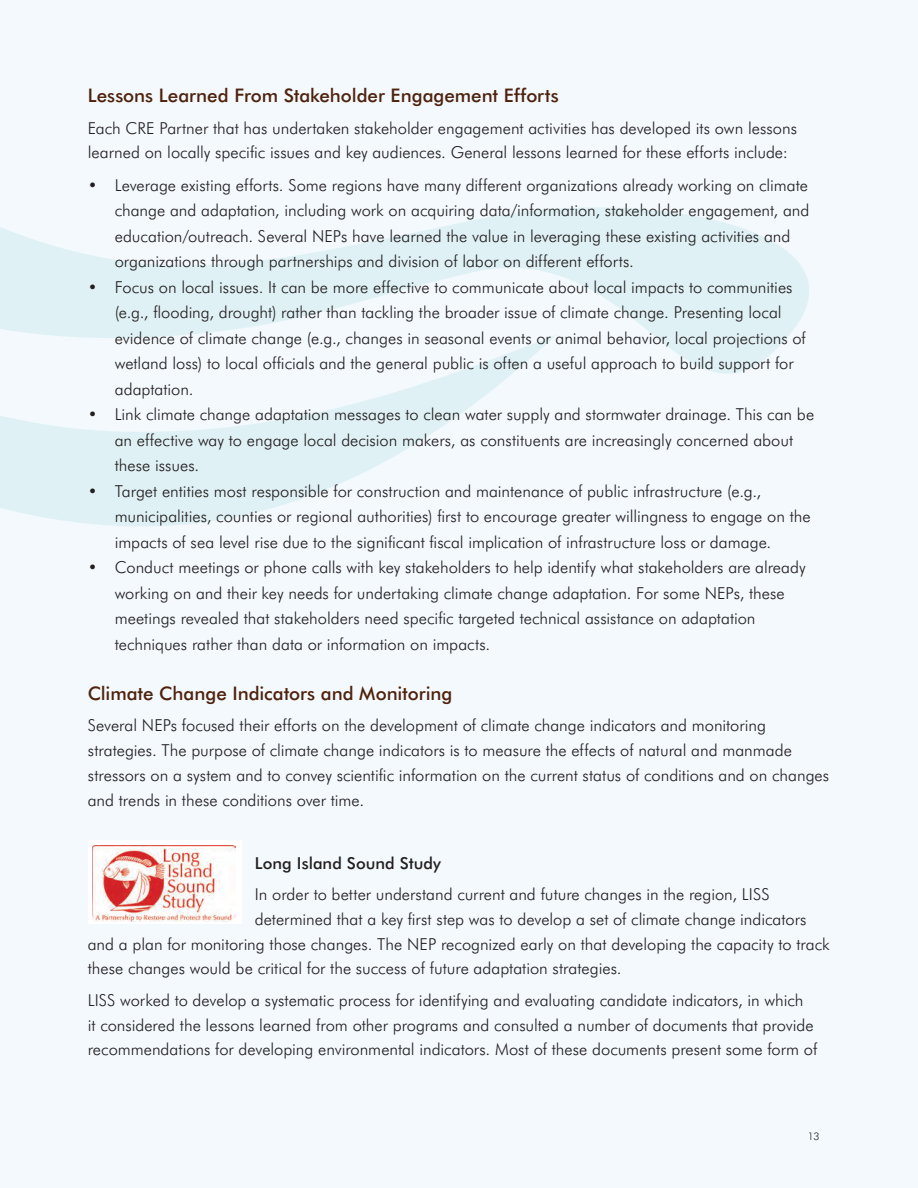
<style>
.page{position:relative;width:918px;height:1188px;background:#f3f9fd}
.page>*{position:absolute;margin:0;border:0;box-sizing:border-box;transform-origin:0 0}
.heading_2{font:500 18.75px "Futura BT";color:#4e220c}
.bullet{font:300 16.5px/25.5px "Futura BT";color:#231f20}
.body_text{font:300 16.5px/24.8px "Futura BT";color:#231f20}
.SubHeading2{font:500 16.5px "Futura BT";color:#231f20}
.t1{font:300 10.5px "Futura BT";color:#231f20}
</style>
<div class="page">
<svg style="left:557px;top:207px;width:252px;height:167px;fill:#dff1f5"></svg>
<svg style="left:0;top:209px;width:557px;height:317px"></svg>
<div style="left:88px;top:840px;width:153px;height:84px;background:#fff"></div>
<img style="left:92px;top:846px;width:144px;height:75px">
<p class="heading_2" style="left:88px;top:84px;width:472px">Lessons Learned From Stakeholder Engagement Efforts</p>
<p class="body_text" style="left:88px;top:115px;width:711px">Each CRE Partner that has undertaken stakeholder engagement activities has developed its own lessons learned on locally specific issues and key audiences. General lessons learned for these efforts include:</p>
<p class="bullet" style="left:115px;top:172px;width:696px;text-indent:-27px">• Leverage existing efforts. Some regions have many different organizations already working on climate change and adaptation, including work on acquiring data/information, stakeholder engagement, and education/outreach. Several NEPs have learned the value in leveraging these existing activities and organizations through partnerships and division of labor on different efforts.</p>
<p class="bullet" style="left:115px;top:274px;width:693px;text-indent:-27px">• Focus on local issues. It can be more effective to communicate about local impacts to communities (e.g., flooding, drought) rather than tackling the broader issue of climate change. Presenting local evidence of climate change (e.g., changes in seasonal events or animal behavior, local projections of wetland loss) to local officials and the general public is often a useful approach to build support for adaptation.</p>
<p class="bullet" style="left:115px;top:401px;width:701px;text-indent:-27px">• Link climate change adaptation messages to clean water supply and stormwater drainage. This can be an effective way to engage local decision makers, as constituents are increasingly concerned about these issues.</p>
<p class="bullet" style="left:115px;top:478px;width:697px;text-indent:-27px">• Target entities most responsible for construction and maintenance of public infrastructure (e.g., municipalities, counties or regional authorities) first to encourage greater willingness to engage on the impacts of sea level rise due to the significant fiscal implication of infrastructure loss or damage.</p>
<p class="bullet" style="left:115px;top:554px;width:693px;text-indent:-27px">• Conduct meetings or phone calls with key stakeholders to help identify what stakeholders are already working on and their key needs for undertaking climate change adaptation. For some NEPs, these meetings revealed that stakeholders need specific targeted technical assistance on adaptation techniques rather than data or information on impacts.</p>
<p class="heading_2" style="left:88px;top:682px;width:366px">Climate Change Indicators and Monitoring</p>
<p class="body_text" style="left:88px;top:713px;width:743px">Several NEPs focused their efforts on the development of climate change indicators and monitoring strategies. The purpose of climate change indicators is to measure the effects of natural and manmade stressors on a system and to convey scientific information on the current status of conditions and on changes and trends in these conditions over time.</p>
<p class="SubHeading2" style="left:255px;top:853px;width:188px">Long Island Sound Study</p>
<p class="body_text" style="left:255px;top:882px;width:516px">In order to better understand current and future changes in the region, LISS</p>
<p class="body_text" style="left:255px;top:906px;width:553px">determined that a key first step was to develop a set of climate change indicators</p>
<p class="body_text" style="left:88px;top:931px;width:743px">and a plan for monitoring those changes. The NEP recognized early on that developing the capacity to track</p>
<p class="body_text" style="left:88px;top:956px;width:535px">these changes would be critical for the success of future adaptation strategies.</p>
<p class="body_text" style="left:88px;top:987px;width:731px">LISS worked to develop a systematic process for identifying and evaluating candidate indicators, in which<br>it considered the lessons learned from other programs and consulted a number of documents that provide recommendations for developing environmental indicators. Most of these documents present some form of</p>
<p class="t1" style="left:808px;top:1130px;width:13px">13</p>
</div>
